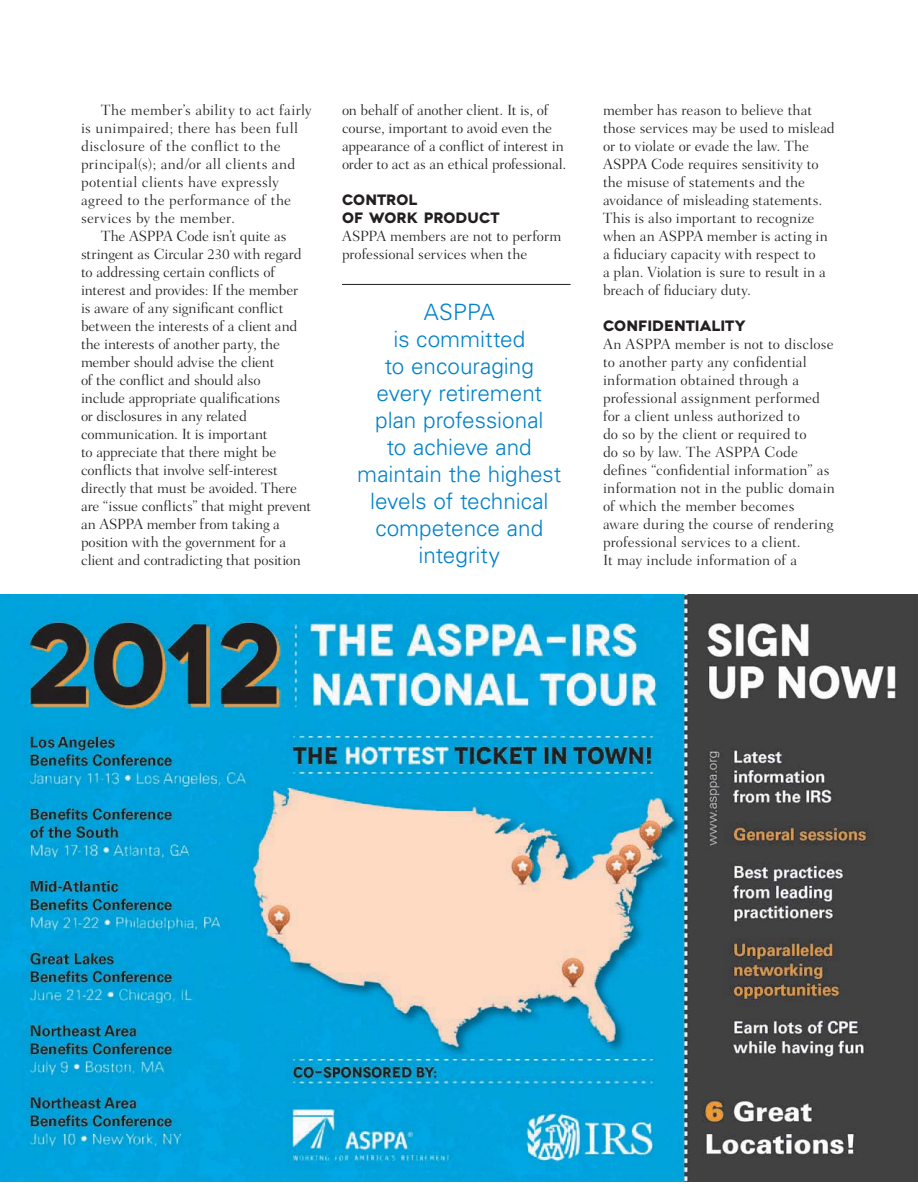
<style>
.page{position:relative;width:918px;height:1188px;background:#fff}
.page>*{position:absolute;margin:0;border:0;box-sizing:border-box;transform-origin:0 0}
.t1{font:300 22.5px/27px "Univers LT Std";color:#0082c9;text-align:center}
.t2{font:300 15px/18px "Fairfield LT Std";color:#231f20}
.t3{font:300 15px "Fairfield LT Std";letter-spacing:.02em;color:#231f20}
.t4{font:700 15px/18px "Novecentowide";color:#231f20}
.t5{font:300 15px "Fairfield LT Std";letter-spacing:-.02em;color:#231f20}
</style>
<div class="page">
<hr style="left:342px;top:284px;width:229px;height:1px;background:#231f20">
<img style="left:0;top:594px;width:918px;height:587px">
<p class="t3" style="left:101px;top:103px;width:212px">The member’s ability to act fairly</p>
<p class="t3" style="left:81px;top:121px;width:219px">is unimpaired; there has been full</p>
<p class="t2" style="left:81px;top:138px;width:201px">disclosure of the conflict to the</p>
<p class="t3" style="left:81px;top:157px;width:216px">principal(s); and/or all clients and</p>
<p class="t3" style="left:81px;top:175px;width:199px">potential clients have expressly</p>
<p class="t3" style="left:81px;top:193px;width:212px">agreed to the performance of the</p>
<p class="t2" style="left:81px;top:210px;width:155px">services by the member.</p>
<p class="t2" style="left:101px;top:228px;width:187px">The ASPPA Code isn’t quite as</p>
<p class="t2" style="left:81px;top:246px;width:222px">stringent as Circular 230 with regard</p>
<p class="t2" style="left:81px;top:264px;width:196px">to addressing certain conflicts of</p>
<p class="t2" style="left:81px;top:282px;width:219px">interest and provides: If the member</p>
<p class="t2" style="left:81px;top:300px;width:204px">is aware of any significant conflict</p>
<p class="t2" style="left:81px;top:318px;width:218px">between the interests of a client and</p>
<p class="t2" style="left:81px;top:336px;width:201px">the interests of another party, the</p>
<p class="t5" style="left:81px;top:355px;width:195px">member should advise the client</p>
<p class="t2" style="left:81px;top:372px;width:181px">of the conflict and should also</p>
<p class="t2" style="left:81px;top:390px;width:201px">include appropriate qualifications</p>
<p class="t2" style="left:81px;top:408px;width:167px">or disclosures in any related</p>
<p class="t2" style="left:81px;top:426px;width:188px">communication. It is important</p>
<p class="t2" style="left:81px;top:444px;width:197px">to appreciate that there might be</p>
<p class="t2" style="left:81px;top:462px;width:198px">conflicts that involve self-interest</p>
<p class="t2" style="left:81px;top:480px;width:218px">directly that must be avoided. There</p>
<p class="t2" style="left:81px;top:498px;width:232px">are “issue conflicts” that might prevent</p>
<p class="t2" style="left:81px;top:516px;width:200px">an ASPPA member from taking a</p>
<p class="t2" style="left:81px;top:534px;width:207px">position with the government for a</p>
<p class="t2" style="left:81px;top:552px;width:221px">client and contradicting that position</p>
<p class="t2" style="left:342px;top:102px;width:226px">on behalf of another client. It is, of course, important to avoid even the appearance of a conflict of interest in order to act as an ethical professional.</p>
<p class="t4" style="left:342px;top:191px;width:159px">CONTROL<br>OF WORK PRODUCT</p>
<p class="t2" style="left:342px;top:228px;width:221px">ASPPA members are not to perform professional services when the</p>
<h1 class="t1" style="left:357px;top:300px;width:206px">ASPPA<br>is committed<br>to encouraging every retirement plan professional<br>to achieve and maintain the highest levels of technical competence and integrity</h1>
<p class="t2" style="left:603px;top:102px;width:233px">member has reason to believe that those services may be used to mislead or to violate or evade the law. The ASPPA Code requires sensitivity to the misuse of statements and the avoidance of misleading statements.<br>This is also important to recognize when an ASPPA member is acting in a fiduciary capacity with respect to<br>a plan. Violation is sure to result in a breach of fiduciary duty.</p>
<p class="t4" style="left:603px;top:317px;width:144px">CONFIDENTIALITY</p>
<p class="t2" style="left:603px;top:336px;width:233px">An ASPPA member is not to disclose to another party any confidential information obtained through a professional assignment performed for a client unless authorized to<br>do so by the client or required to<br>do so by law. The ASPPA Code defines “confidential information” as information not in the public domain of which the member becomes<br>aware during the course of rendering professional services to a client.<br>It may include information of a</p>
</div>
